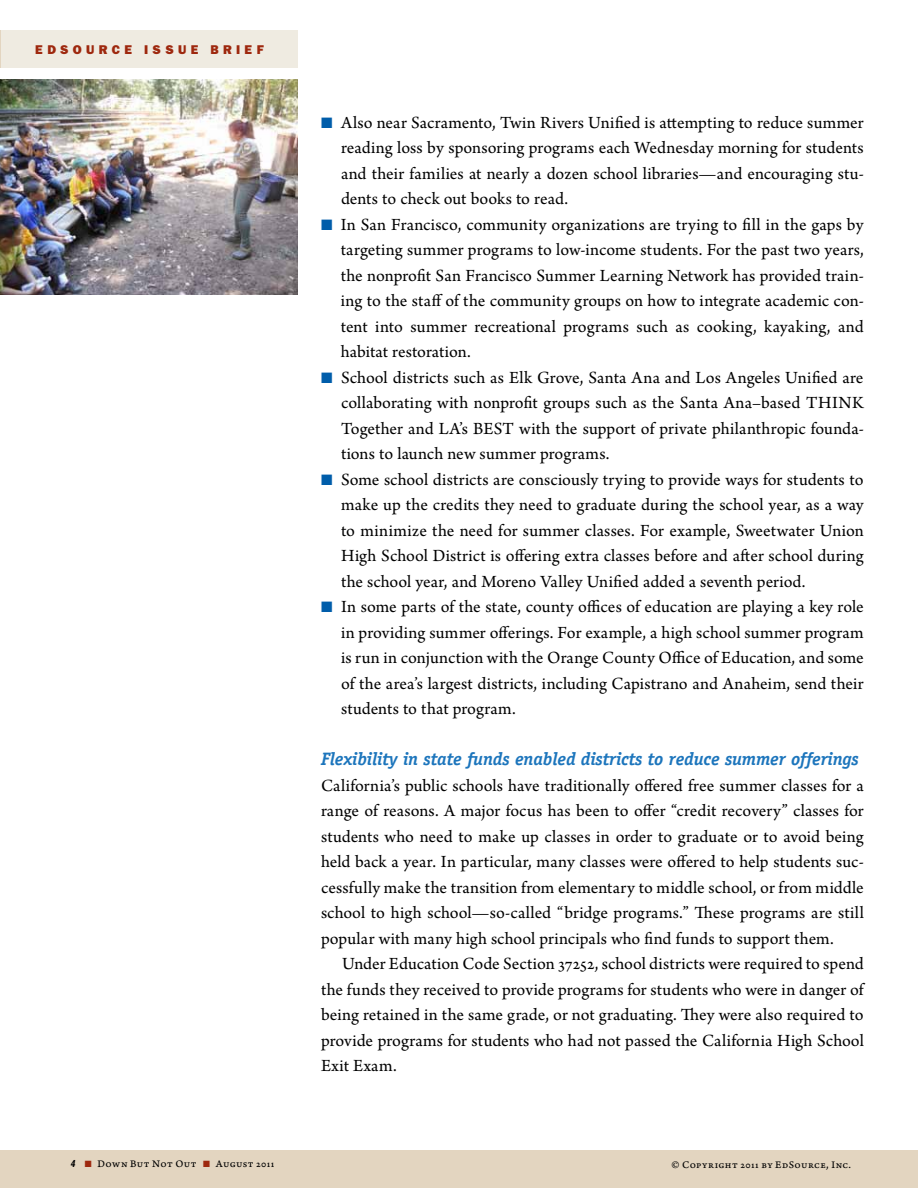
<style>
.page{position:relative;width:918px;height:1188px;background:#fff}
.page>*{position:absolute;margin:0;border:0;box-sizing:border-box;transform-origin:0 0}
.t1{font:18px/25.5px "Arno Pro";color:#000;text-align:justify}
.t2{font:italic 700 18px "Officina Serif";letter-spacing:-.01em;color:#1c75bc}
.t3{font:800 12.75px "Franklin Gothic";letter-spacing:.335em;color:#9e280e}
.t4{font:10.5px "Arno Pro Caption";letter-spacing:.04em;color:#000}
.s1{color:#005daa}
.s2{font-family:"Franklin Gothic Demi Cmpr Ital"}
.s3{color:#9e280e}
</style>
<div class="page">
<div style="left:1px;top:30px;width:297px;height:38px;background:#efebe1"></div>
<div style="left:1px;top:1151px;width:917px;height:37px;background:#e3d5c0"></div>
<img style="left:0;top:80px;width:297px;height:215px">
<p class="t3" style="left:35px;top:42px;width:230px">EDSOUR CE ISSUE BRIEF</p>
<p class="t3" style="left:49px;top:42px;width:200px">EDSOUR CE SUMMARY</p>
<p class="t1" style="left:341px;top:110px;width:524px;text-indent:-20px"><span class="s1">■</span> Also near Sacramento, Twin Rivers Unified is attempting to reduce summer reading loss by sponsoring programs each Wednesday morning for students and their families at nearly a dozen school libraries—and encouraging stu&shy;dents to check out books to read.</p>
<p class="t1" style="left:341px;top:212px;width:525px;text-indent:-20px"><span class="s1">■</span> In San Francisco, community organizations are trying to fill in the gaps by targeting summer programs to low-income students. For the past two years, the nonprofit San Francisco Summer Learning Network has provided train&shy;ing to the staff of the community groups on how to integrate academic con&shy;tent into summer recreational programs such as cooking, kayaking, and habitat restoration.</p>
<p class="t1" style="left:341px;top:365px;width:524px;text-indent:-20px"><span class="s1">■</span> School districts such as Elk Grove, Santa Ana and Los Angeles Unified are collaborating with nonprofit groups such as the Santa Ana–based THINK Together and LA’s BEST with the support of private philanthropic founda&shy;tions to launch new summer programs.</p>
<p class="t1" style="left:341px;top:467px;width:524px;text-indent:-20px"><span class="s1">■</span> Some school districts are consciously trying to provide ways for students to make up the credits they need to graduate during the school year, as a way to minimize the need for summer classes. For example, Sweetwater Union High School District is offering extra classes before and after school during the school year, and Moreno Valley Unified added a seventh period.</p>
<p class="t1" style="left:341px;top:595px;width:524px;text-indent:-20px"><span class="s1">■</span> In some parts of the state, county offices of education are playing a key role in providing summer offerings. For example, a high school summer program is run in conjunction with the Orange County Office of Education, and some of the area’s largest districts, including Capistrano and Anaheim, send their students to that program.</p>
<p class="t2" style="left:321px;top:748px;width:539px">Flexibility in state funds enabled districts to reduce summer offerings</p>
<p class="t1" style="left:321px;top:773px;width:545px">California’s public schools have traditionally offered free summer classes for a range of reasons. A major focus has been to offer “credit recovery” classes for students who need to make up classes in order to graduate or to avoid being held back a year. In particular, many classes were offered to help students suc&shy;cessfully make the transition from elementary to middle school, or from middle school to high school—so-called “bridge programs.” These programs are still popular with many high school principals who find funds to support them.</p>
<p class="t1" style="left:321px;top:952px;width:544px;text-indent:21px">Under Education Code Section 37252, school districts were required to spend the funds they received to provide programs for students who were in danger of being retained in the same grade, or not graduating. They were also required to provide programs for students who had not passed the California High School Exit Exam.</p>
<p class="t4" style="left:71px;top:1158px;width:205px"><span class="s2">4</span> <span class="s3">■</span> Down But Not Out <span class="s3">■</span> August 2011</p>
<p class="t4" style="left:672px;top:1158px;width:181px">© Copyright 2011 by EdSource, Inc.</p>
</div>
